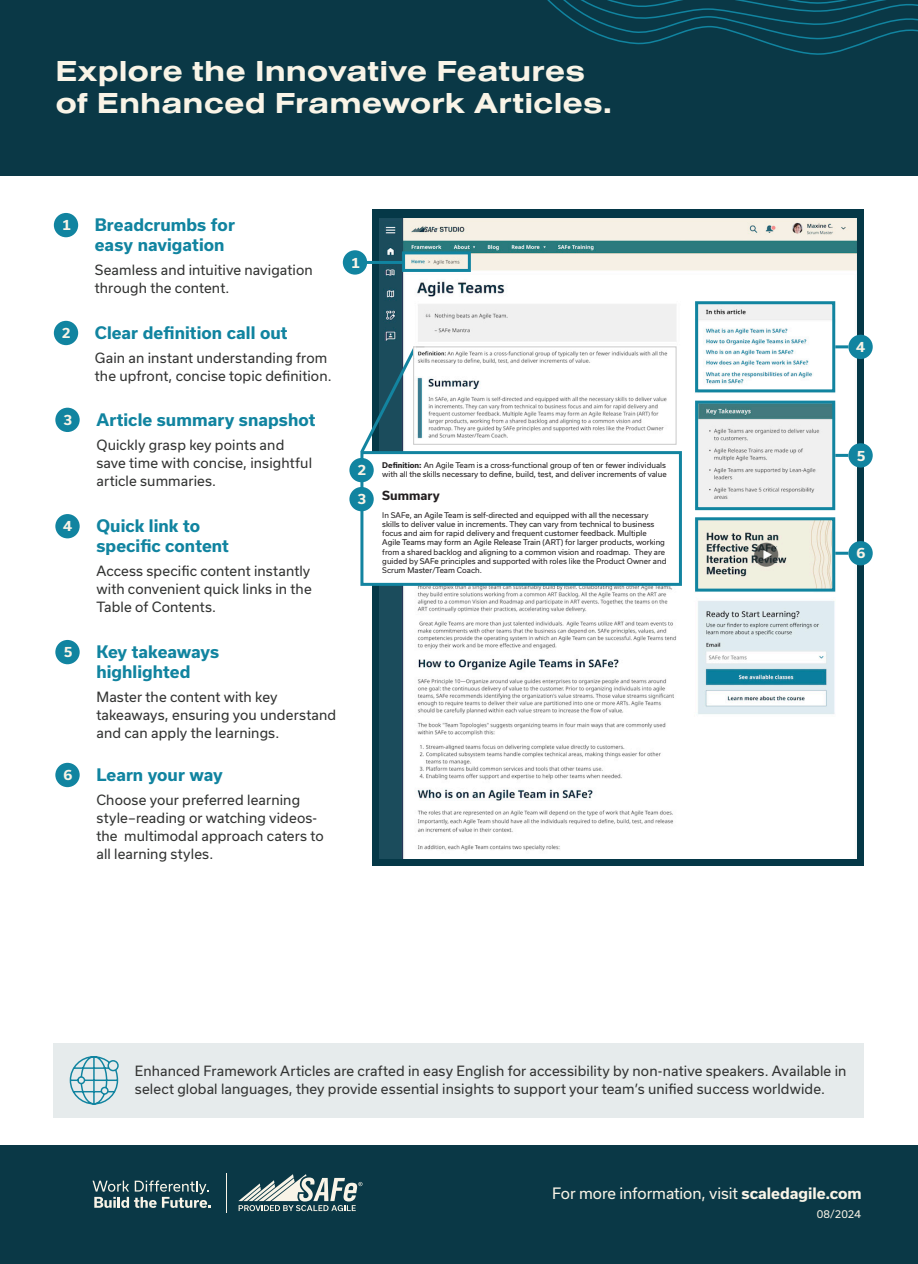
<style>
.page{position:relative;width:918px;height:1264px;background:#fff}
.page>*{position:absolute;margin:0;border:0;box-sizing:border-box;transform-origin:0 0}
.t1{font:700 30px/31.5px "Nimbus San Ext";color:#f9f4e7}
.t2{font:700 16.5px/19.5px "Usual";letter-spacing:.005em;color:#1184a0}
.t3{font:15px "Usual";letter-spacing:-.005em;color:#f9f4e7}
.t4{font:700 13.65px "Usual";color:#f9f4e7}
.t5{font:13.5px/18px "Usual";letter-spacing:.01em;color:#323332}
.t6{font:700 12px "Usual";color:#231f20}
.t7{font:10.5px "Usual";letter-spacing:-.005em;color:#f9f4e7}
.t8{font:7.5px/9px "Usual";color:#231f20}
.s1{font-weight:700}
</style>
<div class="page">
<div style="left:372px;top:210px;width:492px;height:656px;background:#053847"></div>
<div style="left:0;top:1145px;width:918px;height:119px;background:#0a3846"></div>
<svg style="left:93px;top:1180px;width:118px;height:28px"></svg>
<svg style="left:238px;top:1174px;width:125px;height:37px"></svg>
<hr style="left:226px;top:1173px;width:1px;height:39px;background:#f9f4e7">
<div style="left:0;top:0;width:918px;height:176px;background:#0a3846"></div>
<svg style="left:547px;top:0;width:371px;height:55px"></svg>
<img style="left:380px;top:219px;width:476px;height:639px">
<div style="left:54px;top:213px;width:24px;height:24px;background:#1184a0;border-radius:50%"></div>
<div style="left:54px;top:321px;width:24px;height:24px;background:#1184a0;border-radius:50%"></div>
<div style="left:55px;top:408px;width:25px;height:24px;background:#1184a0;border-radius:50%"></div>
<div style="left:55px;top:514px;width:25px;height:24px;background:#1184a0;border-radius:50%"></div>
<div style="left:55px;top:640px;width:25px;height:24px;background:#1184a0;border-radius:50%"></div>
<div style="left:55px;top:763px;width:25px;height:24px;background:#1184a0;border-radius:50%"></div>
<div style="left:695px;top:517px;width:140px;height:74px;border:3px solid #1184a0"></div>
<div style="left:848px;top:541px;width:25px;height:24px;background:#1184a0;border-radius:50%"></div>
<svg style="left:835px;top:552px;width:13px;height:3px"></svg>
<div style="left:695px;top:400px;width:140px;height:110px;border:3px solid #1184a0"></div>
<div style="left:848px;top:443px;width:25px;height:24px;background:#1184a0;border-radius:50%"></div>
<div style="left:848px;top:335px;width:25px;height:24px;background:#1184a0;border-radius:50%"></div>
<svg style="left:835px;top:454px;width:13px;height:3px"></svg>
<svg style="left:835px;top:345px;width:13px;height:3px"></svg>
<div style="left:695px;top:301px;width:140px;height:91px;border:3px solid #1184a0"></div>
<div style="left:402px;top:251px;width:69px;height:21px;border:3px solid #1184a0"></div>
<div style="left:414px;top:446px;width:172px;height:12px;background:#fff"></div>
<hr style="left:366px;top:261px;width:38px;height:3px;background:#1184a0">
<div style="left:343px;top:250px;width:24px;height:25px;background:#1184a0;border-radius:50%"></div>
<div style="left:360px;top:451px;width:322px;height:135px;background:#fff;border:3px solid #1384a0"></div>
<div style="left:349px;top:458px;width:25px;height:24px;background:#1184a0;border-radius:50%"></div>
<div style="left:349px;top:487px;width:25px;height:24px;background:#1184a0;border-radius:50%"></div>
<div style="left:413px;top:346px;width:263px;height:99px;border:1px solid #c9c9c9"></div>
<div style="left:54px;top:1043px;width:810px;height:75px;background:#e6ebec"></div>
<svg style="left:69px;top:1056px;width:50px;height:49px"></svg>
<svg style="left:360px;top:344px;width:64px;height:112px"></svg>
<p class="t1" style="left:55px;top:54px;width:558px">Explore the Innovative Features of Enhanced Framework Articles.</p>
<p class="t4" style="left:62px;top:217px;width:10px">1</p>
<p class="t2" style="left:95px;top:215px;width:142px">Breadcrumbs for easy navigation</p>
<p class="t5" style="left:95px;top:261px;width:219px">Seamless and intuitive navigation through the content.</p>
<p class="t4" style="left:62px;top:325px;width:10px">2</p>
<p class="t2" style="left:95px;top:323px;width:194px">Clear definition call out</p>
<p class="t5" style="left:95px;top:349px;width:238px">Gain an instant understanding from the upfront, concise topic definition.</p>
<p class="t4" style="left:63px;top:412px;width:10px">3</p>
<p class="t2" style="left:96px;top:410px;width:221px">Article summary snapshot</p>
<p class="t5" style="left:96px;top:436px;width:217px">Quickly grasp key points and save time with concise, insightful article summaries.</p>
<p class="t4" style="left:63px;top:518px;width:10px">4</p>
<p class="t2" style="left:96px;top:516px;width:134px">Quick link to specific content</p>
<p class="t5" style="left:96px;top:562px;width:217px;text-align:justify">Access specific content instantly with convenient quick links in the Table of Contents.</p>
<p class="t4" style="left:64px;top:644px;width:10px">5</p>
<p class="t2" style="left:96px;top:642px;width:124px">Key takeaways highlighted</p>
<p class="t5" style="left:96px;top:688px;width:241px">Master the content with key takeaways, ensuring you understand and can apply the learnings.</p>
<p class="t4" style="left:64px;top:767px;width:10px">6</p>
<p class="t2" style="left:96px;top:765px;width:128px">Learn your way</p>
<p class="t5" style="left:96px;top:791px;width:229px">Choose your preferred learning style–reading or watching videos&shy;the multimodal approach caters to all learning styles.</p>
<p class="t4" style="left:351px;top:255px;width:10px">1</p>
<p class="t4" style="left:357px;top:462px;width:10px">2</p>
<p class="t4" style="left:357px;top:491px;width:10px">3</p>
<p class="t8" style="left:382px;top:461px;width:286px"><span class="s1">Definition:</span> An Agile Team is a cross-functional group of ten or fewer individuals with all the skills necessary to define, build, test, and deliver increments of value</p>
<p class="t6" style="left:382px;top:489px;width:59px">Summary</p>
<p class="t8" style="left:382px;top:511px;width:286px">In SAFe, an Agile Team is self-directed and equipped with all the necessary skills to deliver value in increments. They can vary from technical to business focus and aim for rapid delivery and frequent customer feedback. Multiple Agile Teams may form an Agile Release Train (ART) for larger products, working from a shared backlog and aligning to a common vision and roadmap. They are guided by SAFe principles and supported with roles like the Product Owner and Scrum Master/Team Coach.</p>
<p class="t4" style="left:856px;top:339px;width:10px">4</p>
<p class="t4" style="left:857px;top:447px;width:10px">5</p>
<p class="t4" style="left:857px;top:545px;width:10px">6</p>
<p class="t5" style="left:135px;top:1062px;width:713px">Enhanced Framework Articles are crafted in easy English for accessibility by non-native speakers. Available in select global languages, they provide essential insights to support your team’s unified success worldwide.</p>
<p class="t3" style="left:552px;top:1184px;width:311px">For more information, visit <span class="s1">scaledagile.com</span></p>
<p class="t7" style="left:817px;top:1208px;width:46px">08/2024</p>
</div>
